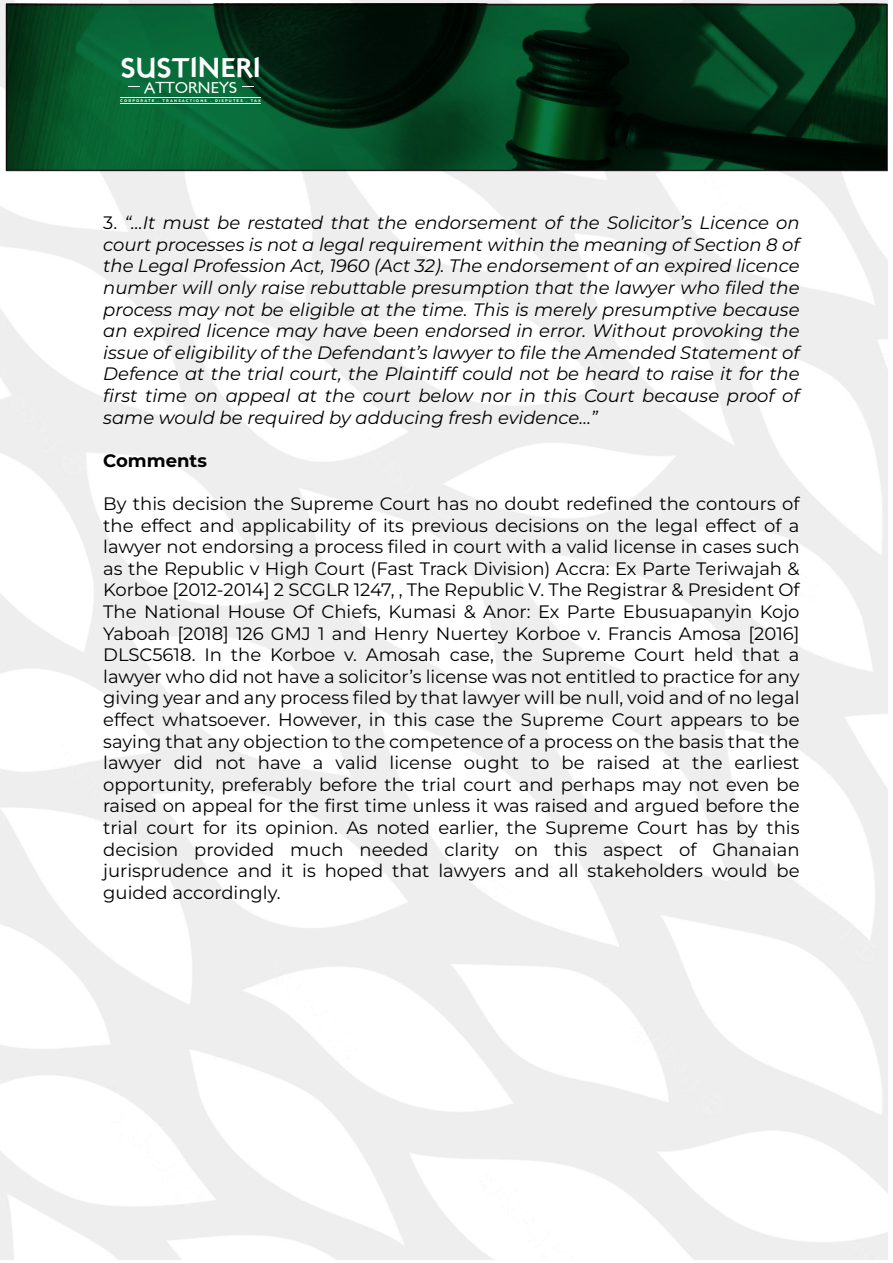
<style>
.page{position:relative;width:893px;height:1263px;background:#fff}
.page>*{position:absolute;margin:0;border:0;box-sizing:border-box;transform-origin:0 0}
.t1{font:27.45px "London Two";color:#fff}
.t2{font:18px/21.6px "Montserrat";color:#000;text-align:justify}
.t3{font:italic 18px/21.6px "Montserrat";color:#000;text-align:justify}
.t4{font:700 18px "Montserrat";color:#000}
.t5{font:16.05px "London Between";color:#fff}
.t6{font:700 3.75px "Gotham Rounded";letter-spacing:.305em;color:#fff}
.s1{font-style:normal}
</style>
<div class="page">
<img style="left:0;top:0;width:888px;height:1259px">
<svg style="left:6px;top:4px;width:882px;height:167px;background:#053a1d"></svg>
<svg style="left:128px;top:86px;width:12px;height:1px"></svg>
<svg style="left:242px;top:86px;width:12px;height:1px"></svg>
<hr style="left:120px;top:97px;width:141px;height:1px;background:#fff">
<hr style="left:120px;top:104px;width:141px;height:1px;background:#fff">
<h1 class="t1" style="left:120px;top:50px;width:142px">SUSTINERI</h1>
<p class="t5" style="left:144px;top:77px;width:95px">ATTORNEYS</p>
<p class="t6" style="left:120px;top:98px;width:142px">CORPORATE . TRANSACTIONS . DISPUTES . TAX</p>
<p class="t3" style="left:103px;top:211px;width:698px"><span class="s1">3.</span> “…It must be restated that the endorsement of the Solicitor’s Licence on court processes is not a legal requirement within the meaning of Section 8 of the Legal Profession Act, 1960 (Act 32). The endorsement of an expired licence number will only raise rebuttable presumption that the lawyer who filed the process may not be eligible at the time. This is merely presumptive because an expired licence may have been endorsed in error. Without provoking the issue of eligibility of the Defendant’s lawyer to file the Amended Statement of Defence at the trial court, the Plaintiff could not be heard to raise it for the first time on appeal at the court below nor in this Court because proof of same would be required by adducing fresh evidence…”</p>
<p class="t4" style="left:103px;top:448px;width:105px">Comments</p>
<p class="t2" style="left:103px;top:492px;width:698px">By this decision the Supreme Court has no doubt redefined the contours of the effect and applicability of its previous decisions on the legal effect of a lawyer not endorsing a process filed in court with a valid license in cases such as the Republic v High Court (Fast Track Division) Accra: Ex Parte Teriwajah &amp; Korboe [2012-2014] 2 SCGLR 1247, , The Republic V. The Registrar &amp; President Of The National House Of Chiefs, Kumasi &amp; Anor: Ex Parte Ebusuapanyin Kojo Yaboah [2018] 126 GMJ 1 and Henry Nuertey Korboe v. Francis Amosa [2016] DLSC5618. In the Korboe v. Amosah case, the Supreme Court held that a lawyer who did not have a solicitor’s license was not entitled to practice for any giving year and any process filed by that lawyer will be null, void and of no legal effect whatsoever. However, in this case the Supreme Court appears to be saying that any objection to the competence of a process on the basis that the lawyer did not have a valid license ought to be raised at the earliest opportunity, preferably before the trial court and perhaps may not even be raised on appeal for the first time unless it was raised and argued before the trial court for its opinion. As noted earlier, the Supreme Court has by this decision provided much needed clarity on this aspect of Ghanaian jurisprudence and it is hoped that lawyers and all stakeholders would be guided accordingly.</p>
</div>
